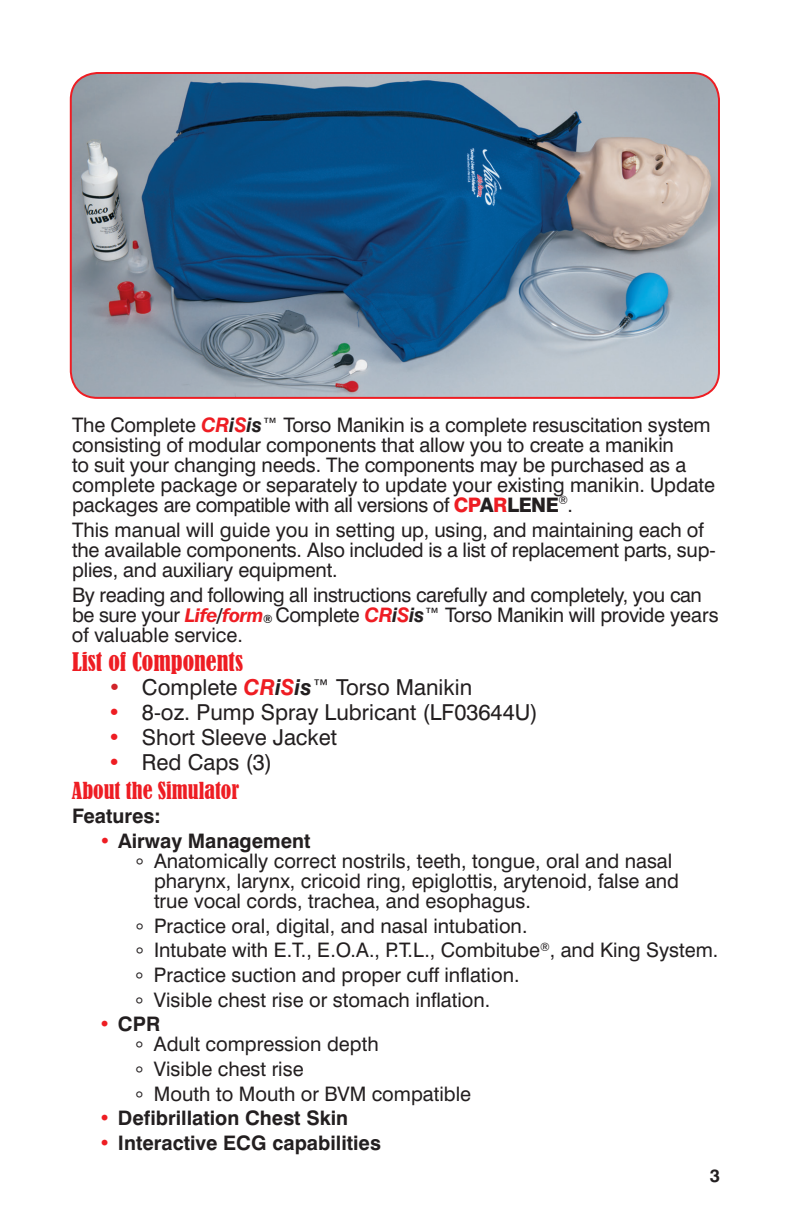
<style>
.page{position:relative;width:792px;height:1224px;background:#fff}
.page>*{position:absolute;margin:0;border:0;box-sizing:border-box;transform-origin:0 0}
.t1{font:condensed 24px "Bernard";color:#ee1d23}
.t2{font:22px "Swiss 721 BT";color:#231f20}
.t3{font:condensed 22px "Bernard";color:#ee1d23}
.t4{font:20px/20px "Swiss 721 BT";letter-spacing:-.005em;color:#231f20}
.t5{font:700 20px "Swiss 721 BT";color:#231f20}
.t6{font:700 18px "Swiss 721 BT";color:#231f20}
.s1{font-weight:700;font-style:italic;color:#ee1d23}
.s2{font-weight:700;font-style:italic}
.s3{font-weight:800;color:#ee1d23}
.s4{font-weight:800}
.s5{font-family:"Franklin Gothic IT Cby BT";font-weight:600;font-style:italic;font-size:19.6px;color:#ee1d23}
.s6{font-family:"Franklin Gothic IT Cby BT";font-weight:600;font-style:italic;font-size:19.6px}
.s7{font-family:"Franklin Gothic IT Cby BT";font-weight:600;font-style:italic;font-size:11.4px}
.s8{color:#d1232a}
.s9{color:#ee1d23}
.s10{font-size:22px}
.s11{font-weight:700;color:#ee1d23}
.s12{font-weight:700}
</style>
<div class="page">
<img style="left:71px;top:73px;width:648px;height:325px">
<div style="left:70px;top:72px;width:650px;height:327px;border:2px solid #ee1d23;border-radius:27px"></div>
<p class="t4" style="left:72px;top:415px;width:645px">The Complete <span class="s1">CR</span><span class="s2">i</span><span class="s1">S</span><span class="s2">is</span>™ Torso Manikin is a complete resuscitation system consisting of modular components that allow you to create a manikin<br>to suit your changing needs. The components may be purchased as a complete package or separately to update your existing manikin. Update packages are compatible with all versions of <span class="s3">CP</span><span class="s4">A</span><span class="s3">R</span><span class="s4">LENE</span><sup>®</sup>.</p>
<p class="t4" style="left:72px;top:520px;width:645px">This manual will guide you in setting up, using, and maintaining each of the available components. Also included is a list of replacement parts, sup&shy;plies, and auxiliary equipment.</p>
<p class="t4" style="left:72px;top:585px;width:648px">By reading and following all instructions carefully and completely, you can be sure your <span class="s5">Life</span><span class="s6">/</span><span class="s5">form</span><span class="s7">®</span> Complete <span class="s1">CR</span><span class="s2">i</span><span class="s1">S</span><span class="s2">is</span>™ Torso Manikin will provide years of valuable service.</p>
<p class="t1" style="left:72px;top:648px;width:172px">List of Components</p>
<p class="t2" style="left:108px;top:674px;width:366px"><span class="s8">•</span> Complete <span class="s1">CR</span><span class="s2">i</span><span class="s1">S</span><span class="s2">is</span>™ Torso Manikin</p>
<p class="t2" style="left:108px;top:699px;width:431px"><span class="s9">•</span> 8-oz. Pump Spray Lubricant (LF03644U)</p>
<p class="t2" style="left:108px;top:724px;width:231px"><span class="s9">•</span> Short Sleeve Jacket</p>
<p class="t2" style="left:108px;top:748px;width:166px"><span class="s9">•</span> Red Caps (3)</p>
<p class="t3" style="left:72px;top:777px;width:169px">About the Simulator</p>
<p class="t5" style="left:72px;top:804px;width:90px">Features:</p>
<p class="t5" style="left:99px;top:829px;width:213px"><span class="s9">•</span> Airway Management</p>
<p class="t4" style="left:136px;top:851px;width:538px"><span class="s10">°</span> Anatomically correct nostrils, teeth, tongue, oral and nasal</p>
<p class="t4" style="left:154px;top:871px;width:527px">pharynx, larynx, cricoid ring, epiglottis, arytenoid, false and</p>
<p class="t4" style="left:154px;top:891px;width:378px">true vocal cords, trachea, and esophagus.</p>
<p class="t4" style="left:136px;top:913px;width:584px;line-height:24.6px"><span class="s10">°</span> Practice oral, digital, and nasal intubation.<br><span class="s10">°</span> Intubate with E.T., E.O.A., P.T.L., Combitube<sup>®</sup>, and King System. <span class="s10">°</span> Practice suction and proper cuff inflation.<br><span class="s10">°</span> Visible chest rise or stomach inflation.</p>
<p class="t4" style="left:136px;top:1014px;width:244px;text-indent:-37px"><span class="s11">•</span> <span class="s12">CPR<br></span><span class="s10">°</span> Adult compression depth</p>
<p class="t4" style="left:136px;top:1056px;width:337px;line-height:24.6px"><span class="s10">°</span> Visible chest rise<br><span class="s10">°</span> Mouth to Mouth or BVM compatible</p>
<p class="t5" style="left:99px;top:1106px;width:251px"><span class="s9">•</span> Defibrillation Chest Skin</p>
<p class="t5" style="left:99px;top:1131px;width:283px"><span class="s9">•</span> Interactive ECG capabilities</p>
<p class="t6" style="left:710px;top:1165px;width:12px">3</p>
</div>
